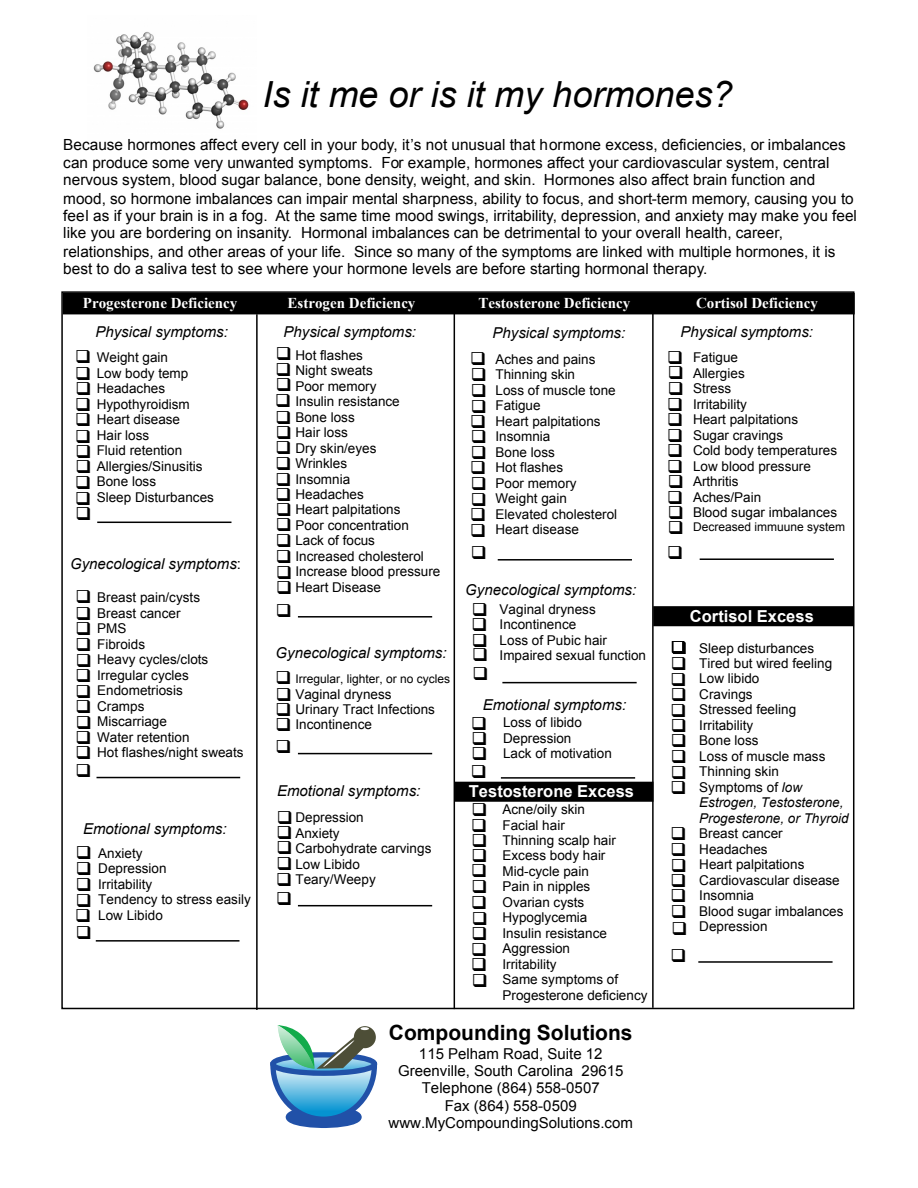
<style>
.page{position:relative;width:918px;height:1188px;background:#fff}
.page>*{position:absolute;margin:0;border:0;box-sizing:border-box;transform-origin:0 0}
.t1{font:italic 36px "Arial";color:#000}
.t2{font:700 21px "Arial";color:#000}
.t3{font:18px/15.6px "Wingdings";color:#000;text-align:justify}
.t4{font:700 16.5px "Arial";color:#fff}
.t5{font:15.3px/18.8px "Arial";color:#000}
.t6{font:italic 15px "Arial";color:#000}
.t7{font:15px/17.2px "Arial";color:#000;text-align:center}
.t8{font:700 15px "Times New Roman";color:#fff}
.t9{font:13.5px/15.5px "Arial";color:#000}
.t10{font:12px "Arial";color:#000}
.s1{font-style:normal}
.s2{font-style:italic}
</style>
<div class="page">
<img style="left:93px;top:31px;width:156px;height:98px">
<svg style="left:270px;top:1025px;width:107px;height:103px"></svg>
<div style="left:61px;top:291px;width:793px;height:718px;background:#fff;border:2px solid #000"></div>
<div style="left:63px;top:293px;width:792px;height:21px;background:#000"></div>
<hr style="left:256px;top:314px;width:2px;height:696px;background:#000">
<hr style="left:454px;top:313px;width:1px;height:696px;background:#000">
<hr style="left:652px;top:313px;width:2px;height:695px;background:#000">
<hr style="left:97px;top:522px;width:134px;height:1px;background:#000">
<hr style="left:97px;top:777px;width:143px;height:1px;background:#000">
<hr style="left:96px;top:940px;width:143px;height:2px;background:#000">
<hr style="left:298px;top:616px;width:134px;height:2px;background:#000">
<hr style="left:298px;top:753px;width:134px;height:1px;background:#000">
<hr style="left:298px;top:905px;width:134px;height:1px;background:#000">
<hr style="left:498px;top:559px;width:134px;height:2px;background:#000">
<hr style="left:502px;top:682px;width:135px;height:1px;background:#000">
<div style="left:454px;top:782px;width:199px;height:20px;background:#000;border:2px solid #000"></div>
<hr style="left:501px;top:777px;width:134px;height:2px;background:#000">
<hr style="left:700px;top:558px;width:134px;height:2px;background:#000">
<div style="left:653px;top:606px;width:201px;height:20px;background:#000;border:2px solid #000"></div>
<hr style="left:698px;top:961px;width:135px;height:2px;background:#000">
<h1 class="t1" style="left:262px;top:81px;width:472px">Is it me or is it my hormones?</h1>
<p class="t5" style="left:63px;top:136px;width:784px">Because hormones affect every cell in your body, it’s not unusual that hormone excess, deficiencies, or imbalances can produce some very unwanted symptoms. For example, hormones affect your cardiovascular system, central</p>
<p class="t5" style="left:63px;top:172px;width:792px">nervous system, blood sugar balance, bone density, weight, and skin. Hormones also affect brain function and mood, so hormone imbalances can impair mental sharpness, ability to focus, and short-term memory, causing you to</p>
<p class="t5" style="left:63px;top:209px;width:795px;line-height:17.1px">feel as if your brain is in a fog. At the same time mood swings, irritability, depression, and anxiety may make you feel like you are bordering on insanity. Hormonal imbalances can be detrimental to your overall health, career,</p>
<p class="t5" style="left:63px;top:245px;width:774px;line-height:17.1px">relationships, and other areas of your life. Since so many of the symptoms are linked with multiple hormones, it is best to do a saliva test to see where your hormone levels are before starting hormonal therapy.</p>
<p class="t8" style="left:83px;top:297px;width:156px">Progesterone Deficiency</p>
<p class="t8" style="left:288px;top:297px;width:129px">Estrogen Deficiency</p>
<p class="t8" style="left:478px;top:298px;width:153px">Testosterone Deficiency</p>
<p class="t8" style="left:696px;top:298px;width:124px">Cortisol Deficiency</p>
<p class="t6" style="left:95px;top:326px;width:134px">Physical symptoms:</p>
<p class="t9" style="left:97px;top:351px;width:119px">Weight gain<br>Low body temp<br>Headaches<br>Hypothyroidism<br>Heart disease<br>Hair loss<br>Fluid retention<br>Allergies/Sinusitis<br>Bone loss<br>Sleep Disturbances</p>
<p class="t6" style="left:283px;top:326px;width:134px">Physical symptoms:</p>
<p class="t6" style="left:493px;top:327px;width:134px">Physical symptoms:</p>
<p class="t9" style="left:295px;top:348px;width:147px">Hot flashes<br>Night sweats<br>Poor memory<br>Insulin resistance<br>Bone loss<br>Hair loss<br>Dry skin/eyes<br>Wrinkles<br>Insomnia<br>Headaches<br>Heart palpitations<br>Poor concentration<br>Lack of focus<br>Increased cholesterol<br>Increase blood pressure<br>Heart Disease</p>
<p class="t6" style="left:680px;top:327px;width:134px">Physical symptoms:</p>
<h3 class="t3" style="left:667px;top:351px;width:18px">❑ ❑ ❑ ❑ ❑ ❑ ❑ ❑ ❑ ❑ ❑ ❑</h3>
<h3 class="t3" style="left:275px;top:347px;width:19px">❑ ❑ ❑ ❑ ❑ ❑ ❑ ❑ ❑ ❑ ❑ ❑ ❑ ❑ ❑ ❑</h3>
<p class="t9" style="left:496px;top:353px;width:123px">Aches and pains<br>Thinning skin<br>Loss of muscle tone<br>Fatigue<br>Heart palpitations<br>Insomnia<br>Bone loss<br>Hot flashes<br>Poor memory<br>Weight gain<br>Elevated cholesterol<br>Heart disease</p>
<h3 class="t3" style="left:75px;top:350px;width:18px">❑ ❑ ❑ ❑ ❑ ❑ ❑ ❑ ❑ ❑</h3>
<h3 class="t3" style="left:470px;top:352px;width:18px">❑ ❑ ❑ ❑ ❑ ❑ ❑ ❑ ❑ ❑ ❑ ❑</h3>
<p class="t9" style="left:693px;top:351px;width:146px">Fatigue<br>Allergies<br>Stress<br>Irritability<br>Heart palpitations<br>Sugar cravings<br>Cold body temperatures<br>Low blood pressure<br>Arthritis<br>Aches/Pain<br>Blood sugar imbalances</p>
<p class="t10" style="left:693px;top:522px;width:154px">Decreased immuune system</p>
<p class="t6" style="left:70px;top:558px;width:173px">Gynecological symptoms<span class="s1">:</span></p>
<p class="t9" style="left:97px;top:591px;width:148px">Breast pain/cysts<br>Breast cancer<br>PMS<br>Fibroids<br>Heavy cycles/clots<br>Irregular cycles<br>Endometriosis<br>Cramps<br>Miscarriage<br>Water retention<br>Hot flashes/night sweats</p>
<p class="t6" style="left:465px;top:584px;width:173px">Gynecological symptoms:</p>
<p class="t9" style="left:500px;top:602px;width:148px">Vaginal dryness<br>Incontinence<br>Loss of Pubic hair<br>Impaired sexual function</p>
<h3 class="t3" style="left:75px;top:591px;width:18px">❑ ❑ ❑ ❑ ❑ ❑ ❑ ❑ ❑ ❑ ❑</h3>
<h3 class="t3" style="left:472px;top:603px;width:18px">❑ ❑ ❑ ❑</h3>
<p class="t4" style="left:690px;top:610px;width:125px">Cortisol Excess</p>
<p class="t9" style="left:699px;top:641px;width:151px">Sleep disturbances<br>Tired but wired feeling<br>Low libido<br>Cravings<br>Stressed feeling<br>Irritability<br>Bone loss<br>Loss of muscle mass<br>Thinning skin<br>Symptoms of <span class="s2">low<br>Estrogen, Testosterone,<br>Progesterone, or Thyroid</span></p>
<p class="t9" style="left:699px;top:827px;width:146px">Breast cancer<br>Headaches<br>Heart palpitations<br>Cardiovascular disease<br>Insomnia<br>Blood sugar imbalances<br>Depression</p>
<p class="t6" style="left:275px;top:647px;width:173px">Gynecological symptoms:</p>
<h3 class="t3" style="left:670px;top:657px;width:18px">❑ ❑ ❑ ❑ ❑ ❑ ❑ ❑ ❑</h3>
<h3 class="t3" style="left:670px;top:827px;width:18px">❑ ❑ ❑ ❑</h3>
<p class="t10" style="left:295px;top:675px;width:156px">Irregular, lighter, or no cycles</p>
<p class="t9" style="left:295px;top:687px;width:141px">Vaginal dryness<br>Urinary Tract Infections<br>Incontinence</p>
<p class="t6" style="left:483px;top:699px;width:145px">Emotional symptoms:</p>
<p class="t9" style="left:503px;top:716px;width:110px">Loss of libido<br>Depression<br>Lack of motivation</p>
<h3 class="t3" style="left:471px;top:717px;width:18px">❑ ❑ ❑</h3>
<p class="t6" style="left:277px;top:785px;width:145px">Emotional symptoms:</p>
<p class="t4" style="left:469px;top:785px;width:167px">Testosterone Excess</p>
<h3 class="t3" style="left:471px;top:803px;width:18px">❑ ❑ ❑ ❑ ❑ ❑ ❑ ❑ ❑</h3>
<p class="t9" style="left:503px;top:803px;width:147px">Acne/oily skin<br>Facial hair<br>Thinning scalp hair<br>Excess body hair<br>Mid-cycle pain<br>Pain in nipples<br>Ovarian cysts<br>Hypoglycemia<br>Insulin resistance<br>Aggression<br>Irritability<br>Same symptoms of<br>Progesterone deficiency</p>
<p class="t9" style="left:295px;top:811px;width:138px">Depression<br>Anxiety<br>Carbohydrate carvings<br>Low Libido<br>Teary/Weepy</p>
<p class="t6" style="left:83px;top:823px;width:145px">Emotional symptoms:</p>
<p class="t9" style="left:98px;top:846px;width:154px">Anxiety<br>Depression<br>Irritability<br>Tendency to stress easily<br>Low Libido</p>
<h3 class="t3" style="left:75px;top:846px;width:18px">❑ ❑ ❑ ❑ ❑</h3>
<h2 class="t2" style="left:389px;top:1025px;width:245px">Compounding Solutions</h2>
<p class="t7" style="left:389px;top:1047px;width:246px">115 Pelham Road, Suite 12<br>Greenville, South Carolina 29615<br>Telephone (864) 558-0507<br>Fax (864) 558-0509 www.MyCompoundingSolutions.com</p>
</div>
